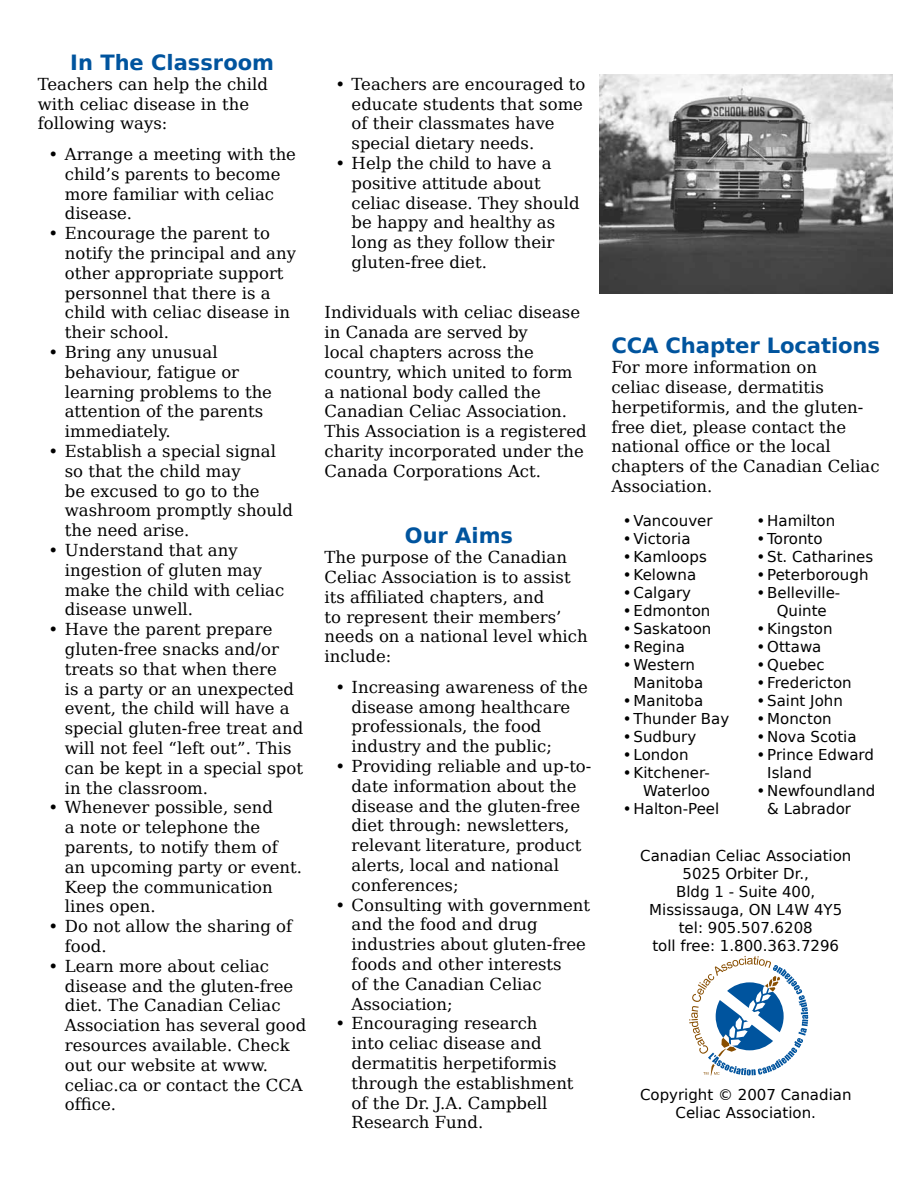
<style>
.page{position:relative;width:918px;height:1188px;background:#fff}
.page>*{position:absolute;margin:0;border:0;box-sizing:border-box;transform-origin:0 0}
.t1{font:700 21px "Bitstream Vera Sans";letter-spacing:-.005em;color:#00549e}
.t2{font:16.5px/19.8px "Bitstream Vera Serif";color:#000}
.t3{font:15px/18px "Bitstream Vera Sans";color:#000}
</style>
<div class="page">
<img style="left:599px;top:74px;width:293px;height:220px">
<svg style="left:689px;top:956px;width:120px;height:120px"></svg>
<p class="t1" style="left:70px;top:50px;width:205px">In The Classroom</p>
<p class="t2" style="left:38px;top:74px;width:232px">Teachers can help the child with celiac disease in the following ways:</p>
<p class="t2" style="left:65px;top:144px;width:233px;text-indent:-16px">• Arrange a meeting with the child’s parents to become more familiar with celiac disease.</p>
<p class="t2" style="left:65px;top:224px;width:233px;text-indent:-16px">• Encourage the parent to notify the principal and any other appropriate support personnel that there is a child with celiac disease in their school.</p>
<p class="t2" style="left:65px;top:342px;width:209px;text-indent:-16px">• Bring any unusual behaviour, fatigue or learning problems to the attention of the parents immediately.</p>
<p class="t2" style="left:65px;top:441px;width:230px;text-indent:-16px">• Establish a special signal so that the child may<br>be excused to go to the washroom promptly should the need arise.</p>
<p class="t2" style="left:65px;top:540px;width:221px;text-indent:-16px">• Understand that any ingestion of gluten may make the child with celiac disease unwell.</p>
<p class="t2" style="left:65px;top:620px;width:240px;text-indent:-16px">• Have the parent prepare gluten-free snacks and/or treats so that when there<br>is a party or an unexpected event, the child will have a special gluten-free treat and will not feel “left out”. This can be kept in a special spot in the classroom.</p>
<p class="t2" style="left:65px;top:798px;width:239px;text-indent:-16px">• Whenever possible, send<br>a note or telephone the parents, to notify them of an upcoming party or event.<br>Keep the communication lines open.</p>
<p class="t2" style="left:65px;top:917px;width:229px;text-indent:-16px">• Do not allow the sharing of food.</p>
<p class="t2" style="left:65px;top:956px;width:243px;text-indent:-16px">• Learn more about celiac disease and the gluten-free diet. The Canadian Celiac<br>Association has several good resources available. Check out our website at www. celiac.ca or contact the CCA office.</p>
<p class="t2" style="left:352px;top:74px;width:235px;text-indent:-16px">• Teachers are encouraged to educate students that some of their classmates have special dietary needs.</p>
<p class="t2" style="left:352px;top:153px;width:229px;text-indent:-16px">• Help the child to have a positive attitude about celiac disease. They should be happy and healthy as long as they follow their gluten-free diet.</p>
<p class="t2" style="left:325px;top:303px;width:264px">Individuals with celiac disease in Canada are served by<br>local chapters across the country, which united to form<br>a national body called the<br>Canadian Celiac Association.<br>This Association is a registered charity incorporated under the<br>Canada Corporations Act.</p>
<p class="t1" style="left:405px;top:524px;width:110px">Our Aims</p>
<p class="t2" style="left:325px;top:548px;width:265px">The purpose of the Canadian<br>Celiac Association is to assist its affiliated chapters, and<br>to represent their members’ needs on a national level which include:</p>
<p class="t2" style="left:352px;top:677px;width:238px;text-indent:-16px">• Increasing awareness of the disease among healthcare professionals, the food industry and the public;</p>
<p class="t2" style="left:352px;top:756px;width:241px;text-indent:-16px">• Providing reliable and up-to&shy;date information about the disease and the gluten-free diet through: newsletters, relevant literature, product alerts, local and national conferences;</p>
<p class="t2" style="left:352px;top:895px;width:240px;text-indent:-16px">• Consulting with government and the food and drug industries about gluten-free foods and other interests<br>of the Canadian Celiac<br>Association;</p>
<p class="t2" style="left:352px;top:1014px;width:223px;text-indent:-16px">• Encouraging research into celiac disease and dermatitis herpetiformis through the establishment of the Dr. J.A. Campbell<br>Research Fund.</p>
<p class="t1" style="left:611px;top:334px;width:270px">CCA Chapter Locations</p>
<p class="t2" style="left:611px;top:358px;width:270px">For more information on<br>celiac disease, dermatitis herpetiformis, and the gluten&shy;free diet, please contact the national office or the local chapters of the Canadian Celiac<br>Association.</p>
<p class="t3" style="left:623px;top:512px;width:91px">• Vancouver</p>
<p class="t3" style="left:623px;top:530px;width:69px">• Victoria</p>
<p class="t3" style="left:623px;top:548px;width:86px">• Kamloops</p>
<p class="t3" style="left:623px;top:566px;width:75px">• Kelowna</p>
<p class="t3" style="left:623px;top:584px;width:70px">• Calgary</p>
<p class="t3" style="left:623px;top:602px;width:89px">• Edmonton</p>
<p class="t3" style="left:623px;top:620px;width:90px">• Saskatoon</p>
<p class="t3" style="left:623px;top:638px;width:64px">• Regina</p>
<p class="t3" style="left:634px;top:656px;width:71px;text-indent:-11px">• Western<br>Manitoba</p>
<p class="t3" style="left:623px;top:692px;width:82px">• Manitoba</p>
<p class="t3" style="left:623px;top:710px;width:108px">• Thunder Bay</p>
<p class="t3" style="left:623px;top:728px;width:75px">• Sudbury</p>
<p class="t3" style="left:623px;top:746px;width:67px">• London</p>
<p class="t3" style="left:623px;top:764px;width:89px;text-align:right">• Kitchener-<br>Waterloo</p>
<p class="t3" style="left:623px;top:800px;width:98px">• Halton-Peel</p>
<p class="t3" style="left:756px;top:512px;width:80px">• Hamilton</p>
<p class="t3" style="left:756px;top:530px;width:68px">• Toronto</p>
<p class="t3" style="left:756px;top:548px;width:118px">• St. Catharines</p>
<p class="t3" style="left:756px;top:566px;width:114px">• Peterborough</p>
<p class="t3" style="left:756px;top:584px;width:85px;text-align:center">• Belleville-<br>Quinte</p>
<p class="t3" style="left:756px;top:620px;width:78px">• Kingston</p>
<p class="t3" style="left:756px;top:638px;width:67px">• Ottawa</p>
<p class="t3" style="left:756px;top:656px;width:70px">• Quebec</p>
<p class="t3" style="left:756px;top:674px;width:97px">• Fredericton</p>
<p class="t3" style="left:756px;top:692px;width:88px">• Saint John</p>
<p class="t3" style="left:756px;top:710px;width:77px">• Moncton</p>
<p class="t3" style="left:756px;top:728px;width:102px">• Nova Scotia</p>
<p class="t3" style="left:767px;top:746px;width:108px;text-indent:-11px">• Prince Edward<br>Island</p>
<p class="t3" style="left:767px;top:782px;width:110px;text-indent:-11px">• Newfoundland &amp; Labrador</p>
<p class="t3" style="left:640px;top:847px;width:213px;text-align:center">Canadian Celiac Association<br>5025 Orbiter Dr.,<br>Bldg 1 - Suite 400,<br>Mississauga, ON L4W 4Y5 tel: 905.507.6208<br>toll free: 1.800.363.7296</p>
<p class="t3" style="left:640px;top:1086px;width:213px;text-align:center">Copyright © 2007 Canadian<br>Celiac Association.</p>
</div>
